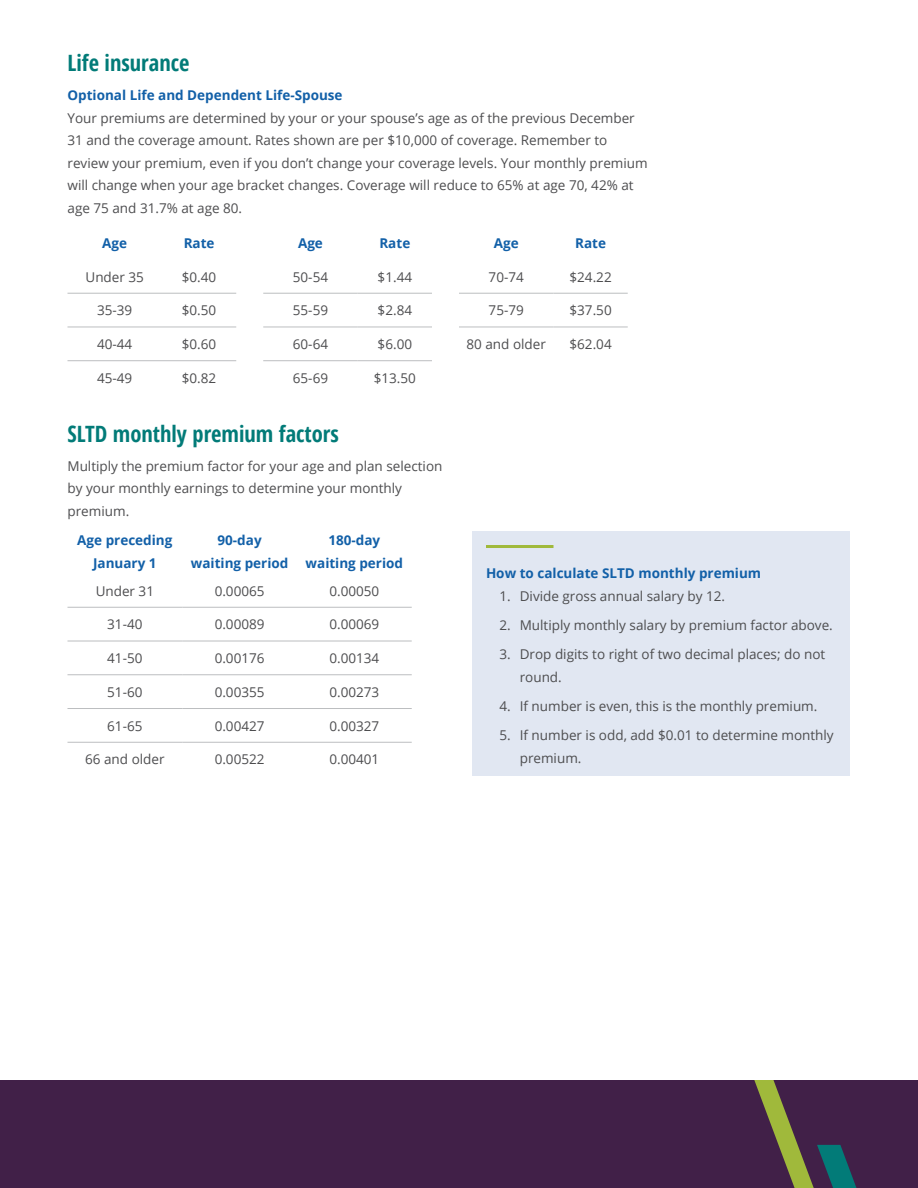
<style>
.page{position:relative;width:918px;height:1188px;background:#fff}
.page>*{position:absolute;margin:0;border:0;box-sizing:border-box;transform-origin:0 0}
.t1{font:700 condensed 22.5px "Open Sans";color:#027b78}
.t2{font:13.5px/22.5px "Open Sans";color:#4d4d4f}
.t3{font:700 13.5px/22.5px "Open Sans";color:#1260a8;text-align:center}
</style>
<div class="page">
<div style="left:0;top:1080px;width:918px;height:108px;background:#412048"></div>
<svg style="left:754px;top:1080px;width:103px;height:108px"></svg>
<hr style="left:68px;top:607px;width:114px;height:1px;background:#bcbec0">
<hr style="left:182px;top:607px;width:115px;height:1px;background:#bcbec0">
<hr style="left:297px;top:607px;width:115px;height:1px;background:#bcbec0">
<hr style="left:68px;top:641px;width:114px;height:1px;background:#bcbec0">
<hr style="left:182px;top:641px;width:115px;height:1px;background:#bcbec0">
<hr style="left:297px;top:641px;width:115px;height:1px;background:#bcbec0">
<hr style="left:68px;top:674px;width:114px;height:1px;background:#bcbec0">
<hr style="left:182px;top:674px;width:115px;height:1px;background:#bcbec0">
<hr style="left:297px;top:674px;width:115px;height:1px;background:#bcbec0">
<hr style="left:68px;top:708px;width:114px;height:1px;background:#bcbec0">
<hr style="left:182px;top:708px;width:115px;height:1px;background:#bcbec0">
<hr style="left:297px;top:708px;width:115px;height:1px;background:#bcbec0">
<hr style="left:68px;top:742px;width:114px;height:1px;background:#bcbec0">
<hr style="left:182px;top:742px;width:115px;height:1px;background:#bcbec0">
<hr style="left:297px;top:742px;width:115px;height:1px;background:#bcbec0">
<div style="left:472px;top:532px;width:378px;height:244px;background:#e1e7f2"></div>
<hr style="left:486px;top:545px;width:68px;height:3px;background:#a0b93b">
<hr style="left:68px;top:293px;width:94px;height:1px;background:#bcbec0">
<hr style="left:162px;top:293px;width:74px;height:1px;background:#bcbec0">
<hr style="left:68px;top:327px;width:94px;height:1px;background:#bcbec0">
<hr style="left:162px;top:327px;width:74px;height:1px;background:#bcbec0">
<hr style="left:68px;top:360px;width:94px;height:1px;background:#bcbec0">
<hr style="left:162px;top:360px;width:74px;height:1px;background:#bcbec0">
<hr style="left:263px;top:293px;width:95px;height:1px;background:#bcbec0">
<hr style="left:358px;top:293px;width:74px;height:1px;background:#bcbec0">
<hr style="left:263px;top:327px;width:95px;height:1px;background:#bcbec0">
<hr style="left:358px;top:327px;width:74px;height:1px;background:#bcbec0">
<hr style="left:263px;top:360px;width:95px;height:1px;background:#bcbec0">
<hr style="left:358px;top:360px;width:74px;height:1px;background:#bcbec0">
<hr style="left:459px;top:293px;width:95px;height:1px;background:#bcbec0">
<hr style="left:554px;top:293px;width:74px;height:1px;background:#bcbec0">
<hr style="left:459px;top:327px;width:95px;height:1px;background:#bcbec0">
<hr style="left:554px;top:327px;width:74px;height:1px;background:#bcbec0">
<h1 class="t1" style="left:68px;top:47px;width:123px">Life insurance</h1>
<p class="t3" style="left:68px;top:84px;width:277px">Optional Life and Dependent Life-Spouse</p>
<p class="t2" style="left:68px;top:106px;width:582px">Your premiums are determined by your or your spouse’s age as of the previous December 31 and the coverage amount. Rates shown are per $10,000 of coverage. Remember to review your premium, even if you don’t change your coverage levels. Your monthly premium will change when your age bracket changes. Coverage will reduce to 65% at age 70, 42% at age 75 and 31.7% at age 80.</p>
<p class="t3" style="left:102px;top:231px;width:26px">Age</p>
<p class="t3" style="left:184px;top:231px;width:32px">Rate</p>
<p class="t3" style="left:298px;top:231px;width:26px">Age</p>
<p class="t3" style="left:379px;top:231px;width:32px">Rate</p>
<p class="t3" style="left:494px;top:231px;width:26px">Age</p>
<p class="t3" style="left:575px;top:231px;width:32px">Rate</p>
<p class="t2" style="left:86px;top:265px;width:60px">Under 35</p>
<p class="t2" style="left:182px;top:265px;width:36px">$0.40</p>
<p class="t2" style="left:293px;top:265px;width:37px">50-54</p>
<p class="t2" style="left:378px;top:265px;width:36px">$1.44</p>
<p class="t2" style="left:489px;top:265px;width:37px">70-74</p>
<p class="t2" style="left:570px;top:265px;width:44px">$24.22</p>
<p class="t2" style="left:97px;top:299px;width:37px">35-39</p>
<p class="t2" style="left:182px;top:299px;width:36px">$0.50</p>
<p class="t2" style="left:293px;top:299px;width:37px">55-59</p>
<p class="t2" style="left:378px;top:299px;width:36px">$2.84</p>
<p class="t2" style="left:489px;top:299px;width:37px">75-79</p>
<p class="t2" style="left:570px;top:299px;width:44px">$37.50</p>
<p class="t2" style="left:97px;top:333px;width:37px">40-44</p>
<p class="t2" style="left:182px;top:333px;width:36px">$0.60</p>
<p class="t2" style="left:293px;top:333px;width:37px">60-64</p>
<p class="t2" style="left:378px;top:333px;width:36px">$6.00</p>
<p class="t2" style="left:467px;top:333px;width:81px">80 and older</p>
<p class="t2" style="left:570px;top:333px;width:44px">$62.04</p>
<p class="t2" style="left:97px;top:366px;width:37px">45-49</p>
<p class="t2" style="left:182px;top:366px;width:36px">$0.82</p>
<p class="t2" style="left:293px;top:366px;width:37px">65-69</p>
<p class="t2" style="left:374px;top:366px;width:44px">$13.50</p>
<h1 class="t1" style="left:68px;top:418px;width:273px">SLTD monthly premium factors</h1>
<p class="t2" style="left:68px;top:454px;width:376px">Multiply the premium factor for your age and plan selection by your monthly earnings to determine your monthly premium.</p>
<p class="t3" style="left:77px;top:529px;width:97px">Age preceding<br>January 1</p>
<p class="t3" style="left:191px;top:529px;width:99px">90-day waiting period</p>
<p class="t3" style="left:306px;top:529px;width:99px">180-day waiting period</p>
<p class="t2" style="left:96px;top:579px;width:60px">Under 31</p>
<p class="t2" style="left:215px;top:579px;width:51px">0.00065</p>
<p class="t2" style="left:329px;top:579px;width:51px">0.00050</p>
<p class="t2" style="left:107px;top:613px;width:37px">31-40</p>
<p class="t2" style="left:215px;top:613px;width:51px">0.00089</p>
<p class="t2" style="left:329px;top:613px;width:51px">0.00069</p>
<p class="t2" style="left:107px;top:647px;width:37px">41-50</p>
<p class="t2" style="left:215px;top:647px;width:51px">0.00176</p>
<p class="t2" style="left:329px;top:647px;width:51px">0.00134</p>
<p class="t2" style="left:107px;top:680px;width:37px">51-60</p>
<p class="t2" style="left:215px;top:680px;width:51px">0.00355</p>
<p class="t2" style="left:329px;top:680px;width:51px">0.00273</p>
<p class="t2" style="left:107px;top:714px;width:37px">61-65</p>
<p class="t2" style="left:215px;top:714px;width:51px">0.00427</p>
<p class="t2" style="left:329px;top:714px;width:51px">0.00327</p>
<p class="t2" style="left:85px;top:748px;width:81px">66 and older</p>
<p class="t2" style="left:215px;top:748px;width:51px">0.00522</p>
<p class="t2" style="left:329px;top:748px;width:51px">0.00401</p>
<p class="t3" style="left:486px;top:562px;width:277px">How to calculate SLTD monthly premium</p>
<p class="t2" style="left:500px;top:584px;width:227px">1. Divide gross annual salary by 12.</p>
<p class="t2" style="left:500px;top:613px;width:335px">2. Multiply monthly salary by premium factor above.</p>
<p class="t2" style="left:520px;top:643px;width:307px;text-indent:-20px">3. Drop digits to right of two decimal places; do not round.</p>
<p class="t2" style="left:500px;top:694px;width:319px">4. If number is even, this is the monthly premium.</p>
<p class="t2" style="left:520px;top:724px;width:316px;text-indent:-20px">5. If number is odd, add $0.01 to determine monthly premium.</p>
</div>
